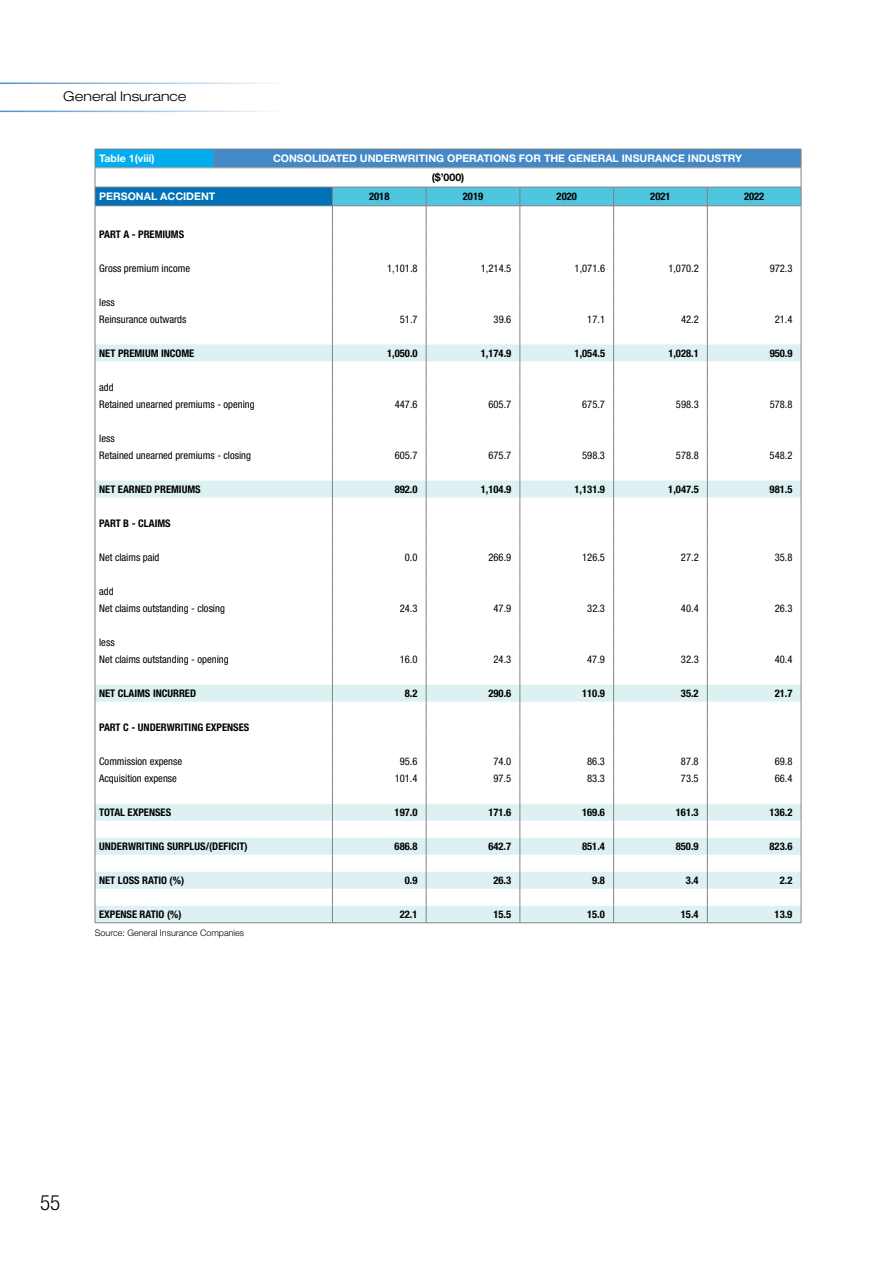
<style>
.page{position:relative;width:893px;height:1263px;background:#fff}
.page>*{position:absolute;margin:0;border:0;box-sizing:border-box;transform-origin:0 0}
.t1{font:300 condensed 21px "Helvetica Neue LT Std";color:#000}
.t2{font:300 expanded 13.5px "Helvetica Neue LT Std";color:#000}
.t3{font:condensed 10.5px/17px "Helvetica Neue LT Std";color:#000}
.t4{font:700 condensed 10.5px "Helvetica Neue LT Std";color:#000}
.t5{font:700 10.5px "Helvetica Neue LT Std";color:#fff}
.t6{font:700 10.5px "Helvetica Neue LT Std";color:#000}
.t7{font:300 9px "Helvetica Neue LT Std";color:#000}
</style>
<div class="page">
<div style="left:95px;top:149px;width:119px;height:19px;background:#00aeef"></div>
<div style="left:214px;top:149px;width:587px;height:19px;background:#4389c8"></div>
<div style="left:95px;top:187px;width:237px;height:19px;background:#0072b5"></div>
<svg style="left:96px;top:344px;width:236px;height:578px"></svg>
<hr style="left:214px;top:149px;width:118px;height:1px;background:#808285">
<hr style="left:214px;top:167px;width:118px;height:1px;background:#808285">
<hr style="left:95px;top:187px;width:119px;height:1px;background:#808285">
<hr style="left:214px;top:187px;width:118px;height:1px;background:#808285">
<hr style="left:95px;top:206px;width:119px;height:1px;background:#808285">
<hr style="left:214px;top:206px;width:119px;height:1px;background:#808285">
<svg style="left:332px;top:149px;width:470px;height:774px"></svg>
<hr style="left:95px;top:922px;width:119px;height:1px;background:#808285">
<hr style="left:214px;top:922px;width:118px;height:1px;background:#808285">
<hr style="left:332px;top:922px;width:94px;height:1px;background:#808285">
<hr style="left:426px;top:922px;width:94px;height:1px;background:#808285">
<hr style="left:520px;top:922px;width:94px;height:1px;background:#808285">
<hr style="left:614px;top:922px;width:93px;height:1px;background:#808285">
<hr style="left:707px;top:922px;width:94px;height:1px;background:#808285">
<hr style="left:95px;top:149px;width:119px;height:1px;background:#808285">
<svg style="left:95px;top:149px;width:1px;height:774px"></svg>
<svg style="left:214px;top:149px;width:1px;height:19px"></svg>
<hr style="left:95px;top:167px;width:119px;height:1px;background:#808285">
<svg style="left:0;top:83px;width:274px;height:29px"></svg>
<p class="t2" style="left:63px;top:88px;width:125px">General Insurance</p>
<p class="t5" style="left:99px;top:152px;width:57px">Table 1(viii)</p>
<p class="t5" style="left:273px;top:152px;width:471px">CONSOLIDATED UNDERWRITING OPERATIONS FOR THE GENERAL INSURANCE INDUSTRY</p>
<p class="t6" style="left:432px;top:171px;width:34px">($’000)</p>
<p class="t5" style="left:99px;top:190px;width:118px">PERSONAL ACCIDENT</p>
<p class="t4" style="left:369px;top:190px;width:22px">2018</p>
<p class="t4" style="left:463px;top:190px;width:22px">2019</p>
<p class="t4" style="left:557px;top:190px;width:22px">2020</p>
<p class="t4" style="left:650px;top:190px;width:22px">2021</p>
<p class="t4" style="left:744px;top:190px;width:22px">2022</p>
<p class="t4" style="left:99px;top:228px;width:87px">PART A - PREMIUMS</p>
<p class="t3" style="left:99px;top:259px;width:92px">Gross premium income</p>
<p class="t3" style="left:387px;top:259px;width:32px">1,101.8</p>
<p class="t3" style="left:481px;top:259px;width:32px">1,214.5</p>
<p class="t3" style="left:575px;top:259px;width:32px">1,071.6</p>
<p class="t3" style="left:668px;top:259px;width:32px">1,070.2</p>
<p class="t3" style="left:770px;top:259px;width:24px">972.3</p>
<p class="t3" style="left:99px;top:293px;width:89px">less<br>Reinsurance outwards</p>
<p class="t3" style="left:400px;top:310px;width:19px">51.7</p>
<p class="t3" style="left:494px;top:310px;width:19px">39.6</p>
<p class="t3" style="left:587px;top:310px;width:19px">17.1</p>
<p class="t3" style="left:681px;top:310px;width:19px">42.2</p>
<p class="t3" style="left:775px;top:310px;width:19px">21.4</p>
<p class="t4" style="left:99px;top:347px;width:97px">NET PREMIUM INCOME</p>
<p class="t4" style="left:387px;top:347px;width:32px">1,050.0</p>
<p class="t4" style="left:481px;top:347px;width:32px">1,174.9</p>
<p class="t4" style="left:575px;top:347px;width:32px">1,054.5</p>
<p class="t4" style="left:668px;top:347px;width:32px">1,028.1</p>
<p class="t4" style="left:770px;top:347px;width:24px">950.9</p>
<p class="t3" style="left:99px;top:378px;width:157px">add<br>Retained unearned premiums - opening</p>
<p class="t3" style="left:395px;top:395px;width:24px">447.6</p>
<p class="t3" style="left:488px;top:395px;width:24px">605.7</p>
<p class="t3" style="left:582px;top:395px;width:24px">675.7</p>
<p class="t3" style="left:676px;top:395px;width:24px">598.3</p>
<p class="t3" style="left:770px;top:395px;width:24px">578.8</p>
<p class="t3" style="left:99px;top:429px;width:153px">less<br>Retained unearned premiums - closing</p>
<p class="t3" style="left:395px;top:446px;width:24px">605.7</p>
<p class="t3" style="left:488px;top:446px;width:24px">675.7</p>
<p class="t3" style="left:582px;top:446px;width:24px">598.3</p>
<p class="t3" style="left:676px;top:446px;width:24px">578.8</p>
<p class="t3" style="left:770px;top:446px;width:24px">548.2</p>
<p class="t4" style="left:99px;top:483px;width:103px">NET EARNED PREMIUMS</p>
<p class="t4" style="left:395px;top:483px;width:24px">892.0</p>
<p class="t4" style="left:481px;top:483px;width:32px">1,104.9</p>
<p class="t4" style="left:575px;top:483px;width:32px">1,131.9</p>
<p class="t4" style="left:668px;top:483px;width:32px">1,047.5</p>
<p class="t4" style="left:770px;top:483px;width:24px">981.5</p>
<p class="t4" style="left:99px;top:517px;width:73px">PART B - CLAIMS</p>
<p class="t3" style="left:99px;top:549px;width:62px">Net claims paid</p>
<p class="t3" style="left:405px;top:549px;width:14px">0.0</p>
<p class="t3" style="left:488px;top:549px;width:24px">266.9</p>
<p class="t3" style="left:582px;top:549px;width:24px">126.5</p>
<p class="t3" style="left:681px;top:549px;width:19px">27.2</p>
<p class="t3" style="left:775px;top:549px;width:19px">35.8</p>
<p class="t3" style="left:99px;top:583px;width:127px">add<br>Net claims outstanding - closing</p>
<p class="t3" style="left:400px;top:600px;width:19px">24.3</p>
<p class="t3" style="left:493px;top:600px;width:19px">47.9</p>
<p class="t3" style="left:587px;top:600px;width:19px">32.3</p>
<p class="t3" style="left:681px;top:600px;width:19px">40.4</p>
<p class="t3" style="left:775px;top:600px;width:19px">26.3</p>
<p class="t3" style="left:99px;top:634px;width:131px">less<br>Net claims outstanding - opening</p>
<p class="t3" style="left:400px;top:651px;width:19px">16.0</p>
<p class="t3" style="left:493px;top:651px;width:19px">24.3</p>
<p class="t3" style="left:587px;top:651px;width:19px">47.9</p>
<p class="t3" style="left:681px;top:651px;width:19px">32.3</p>
<p class="t3" style="left:775px;top:651px;width:19px">40.4</p>
<p class="t4" style="left:99px;top:687px;width:98px">NET CLAIMS INCURRED</p>
<p class="t4" style="left:405px;top:687px;width:14px">8.2</p>
<p class="t4" style="left:488px;top:687px;width:24px">290.6</p>
<p class="t4" style="left:582px;top:687px;width:24px">110.9</p>
<p class="t4" style="left:681px;top:687px;width:19px">35.2</p>
<p class="t4" style="left:775px;top:687px;width:19px">21.7</p>
<p class="t4" style="left:99px;top:721px;width:152px">PART C - UNDERWRITING EXPENSES</p>
<p class="t3" style="left:99px;top:753px;width:85px">Commission expense</p>
<p class="t3" style="left:400px;top:753px;width:19px">95.6</p>
<p class="t3" style="left:493px;top:753px;width:19px">74.0</p>
<p class="t3" style="left:587px;top:753px;width:19px">86.3</p>
<p class="t3" style="left:681px;top:753px;width:19px">87.8</p>
<p class="t3" style="left:775px;top:753px;width:19px">69.8</p>
<p class="t3" style="left:99px;top:770px;width:79px">Acquisition expense</p>
<p class="t3" style="left:395px;top:770px;width:24px">101.4</p>
<p class="t3" style="left:493px;top:770px;width:19px">97.5</p>
<p class="t3" style="left:587px;top:770px;width:19px">83.3</p>
<p class="t3" style="left:681px;top:770px;width:19px">73.5</p>
<p class="t3" style="left:775px;top:770px;width:19px">66.4</p>
<p class="t4" style="left:99px;top:806px;width:74px">TOTAL EXPENSES</p>
<p class="t4" style="left:395px;top:806px;width:24px">197.0</p>
<p class="t4" style="left:488px;top:806px;width:24px">171.6</p>
<p class="t4" style="left:582px;top:806px;width:24px">169.6</p>
<p class="t4" style="left:676px;top:806px;width:24px">161.3</p>
<p class="t4" style="left:770px;top:806px;width:24px">136.2</p>
<p class="t4" style="left:99px;top:840px;width:150px">UNDERWRITING SURPLUS/(DEFICIT)</p>
<p class="t4" style="left:395px;top:840px;width:24px">686.8</p>
<p class="t4" style="left:488px;top:840px;width:24px">642.7</p>
<p class="t4" style="left:582px;top:840px;width:24px">851.4</p>
<p class="t4" style="left:676px;top:840px;width:24px">850.9</p>
<p class="t4" style="left:769px;top:840px;width:24px">823.6</p>
<p class="t4" style="left:99px;top:874px;width:87px">NET LOSS RATIO (%)</p>
<p class="t4" style="left:405px;top:874px;width:14px">0.9</p>
<p class="t4" style="left:493px;top:874px;width:19px">26.3</p>
<p class="t4" style="left:592px;top:874px;width:14px">9.8</p>
<p class="t4" style="left:686px;top:874px;width:14px">3.4</p>
<p class="t4" style="left:780px;top:874px;width:14px">2.2</p>
<p class="t4" style="left:99px;top:908px;width:84px">EXPENSE RATIO (%)</p>
<p class="t4" style="left:400px;top:908px;width:19px">22.1</p>
<p class="t4" style="left:493px;top:908px;width:19px">15.5</p>
<p class="t4" style="left:587px;top:908px;width:19px">15.0</p>
<p class="t4" style="left:681px;top:908px;width:19px">15.4</p>
<p class="t4" style="left:775px;top:908px;width:19px">13.9</p>
<p class="t7" style="left:95px;top:927px;width:151px">Source: General Insurance Companies</p>
<h1 class="t1" style="left:40px;top:1191px;width:22px">55</h1>
</div>
